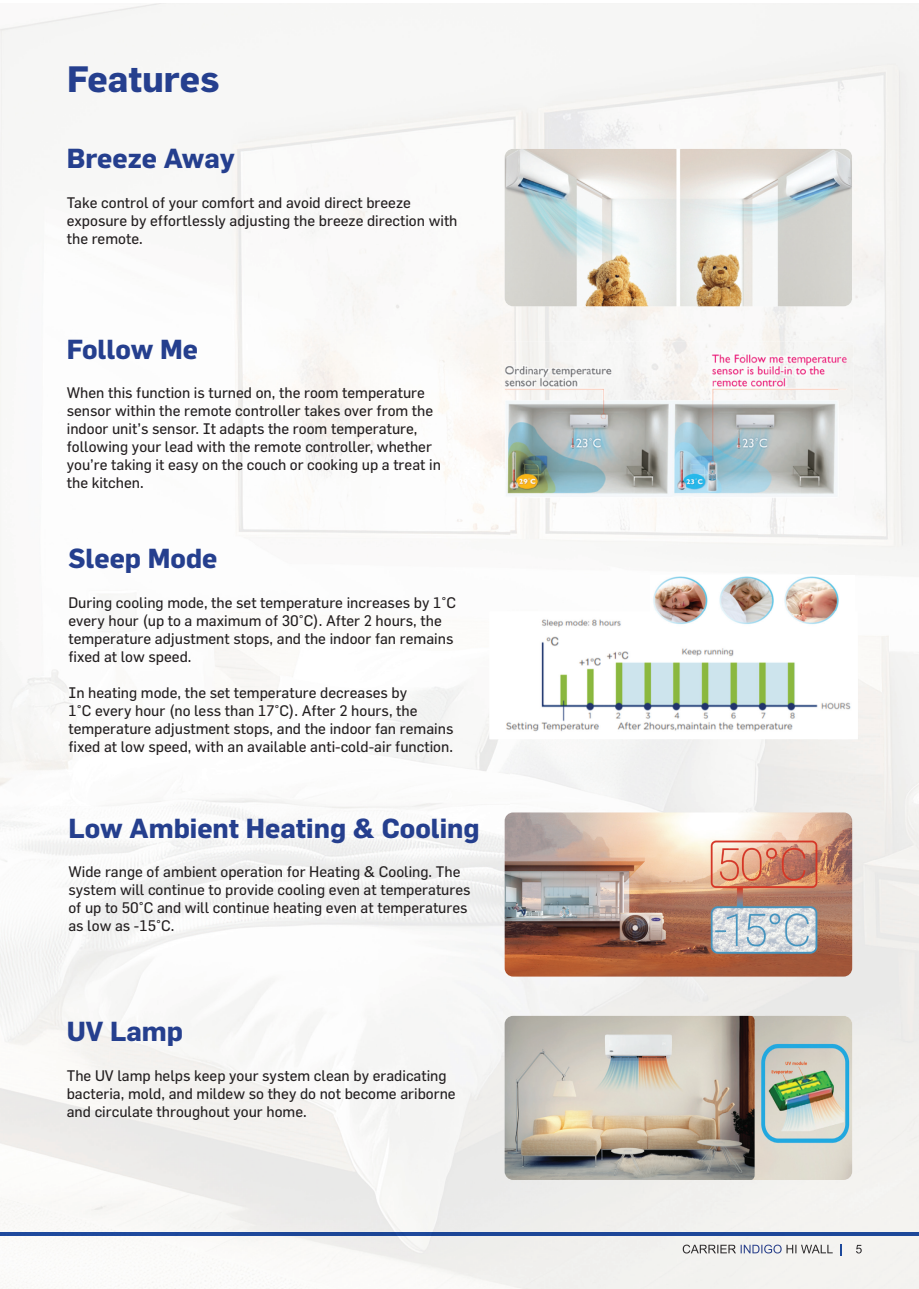
<style>
.page{position:relative;width:919px;height:1289px;background:#fff}
.page>*{position:absolute;margin:0;border:0;box-sizing:border-box;transform-origin:0 0}
.t1{font:700 36px "Flama";color:#253f8e}
.t2{font:700 27px "Flama";color:#253f8e}
.t3{font:15px/18px "Flama";color:#231f20}
</style>
<div class="page">
<img style="left:0;top:3px;width:510px;height:1285px">
<div style="left:510px;top:3px;width:408px;height:160px;background:#f6f6f5"></div>
<img style="left:817px;top:163px;width:101px;height:1125px">
<img style="left:510px;top:306px;width:307px;height:35px">
<img style="left:510px;top:502px;width:153px;height:40px">
<img style="left:663px;top:502px;width:154px;height:57px">
<div style="left:510px;top:1179px;width:307px;height:109px;background:#f1f0ee"></div>
<hr style="left:0;top:1232px;width:918px;height:3px;background:#1d4799">
<svg style="left:856px;top:1244px;width:5px;height:9px"></svg>
<img style="left:682px;top:1244px;width:54px;height:9px">
<img style="left:740px;top:1244px;width:42px;height:9px">
<img style="left:782px;top:1244px;width:54px;height:9px">
<img style="left:0;top:638px;width:19px;height:37px">
<img style="left:0;top:675px;width:38px;height:37px">
<div style="left:0;top:712px;width:56px;height:56px;background:#f6f6f4"></div>
<img style="left:0;top:768px;width:38px;height:56px">
<img style="left:19px;top:749px;width:56px;height:56px">
<img style="left:504px;top:149px;width:348px;height:157px">
<img style="left:502px;top:341px;width:351px;height:161px">
<img style="left:489px;top:611px;width:368px;height:128px">
<img style="left:650px;top:575px;width:204px;height:52px">
<img style="left:504px;top:812px;width:348px;height:164px">
<img style="left:504px;top:1015px;width:348px;height:164px">
<h1 class="t1" style="left:67px;top:58px;width:154px">Features</h1>
<h2 class="t2" style="left:67px;top:142px;width:169px">Breeze Away</h2>
<p class="t3" style="left:67px;top:193px;width:392px">Take control of your comfort and avoid direct breeze exposure by effortlessly adjusting the breeze direction with the remote.</p>
<h2 class="t2" style="left:67px;top:333px;width:133px">Follow Me</h2>
<p class="t3" style="left:67px;top:383px;width:375px">When this function is turned on, the room temperature sensor within the remote controller takes over from the indoor unit’s sensor. It adapts the room temperature, following your lead with the remote controller, whether you’re taking it easy on the couch or cooking up a treat in the kitchen.</p>
<h2 class="t2" style="left:68px;top:542px;width:151px">Sleep Mode</h2>
<p class="t3" style="left:68px;top:593px;width:389px">During cooling mode, the set temperature increases by 1°C every hour (up to a maximum of 30°C). After 2 hours, the temperature adjustment stops, and the indoor fan remains fixed at low speed.</p>
<p class="t3" style="left:68px;top:683px;width:386px">In heating mode, the set temperature decreases by<br>1°C every hour (no less than 17°C). After 2 hours, the temperature adjustment stops, and the indoor fan remains fixed at low speed, with an available anti-cold-air function.</p>
<h2 class="t2" style="left:68px;top:811px;width:413px">Low Ambient Heating &amp; Cooling</h2>
<p class="t3" style="left:68px;top:862px;width:403px">Wide range of ambient operation for Heating &amp; Cooling. The system will continue to provide cooling even at temperatures of up to 50°C and will continue heating even at temperatures as low as -15°C.</p>
<h2 class="t2" style="left:67px;top:1015px;width:118px">UV Lamp</h2>
<p class="t3" style="left:67px;top:1065px;width:390px">The UV lamp helps keep your system clean by eradicating bacteria, mold, and mildew so they do not become ariborne and circulate throughout your home.</p>
</div>
